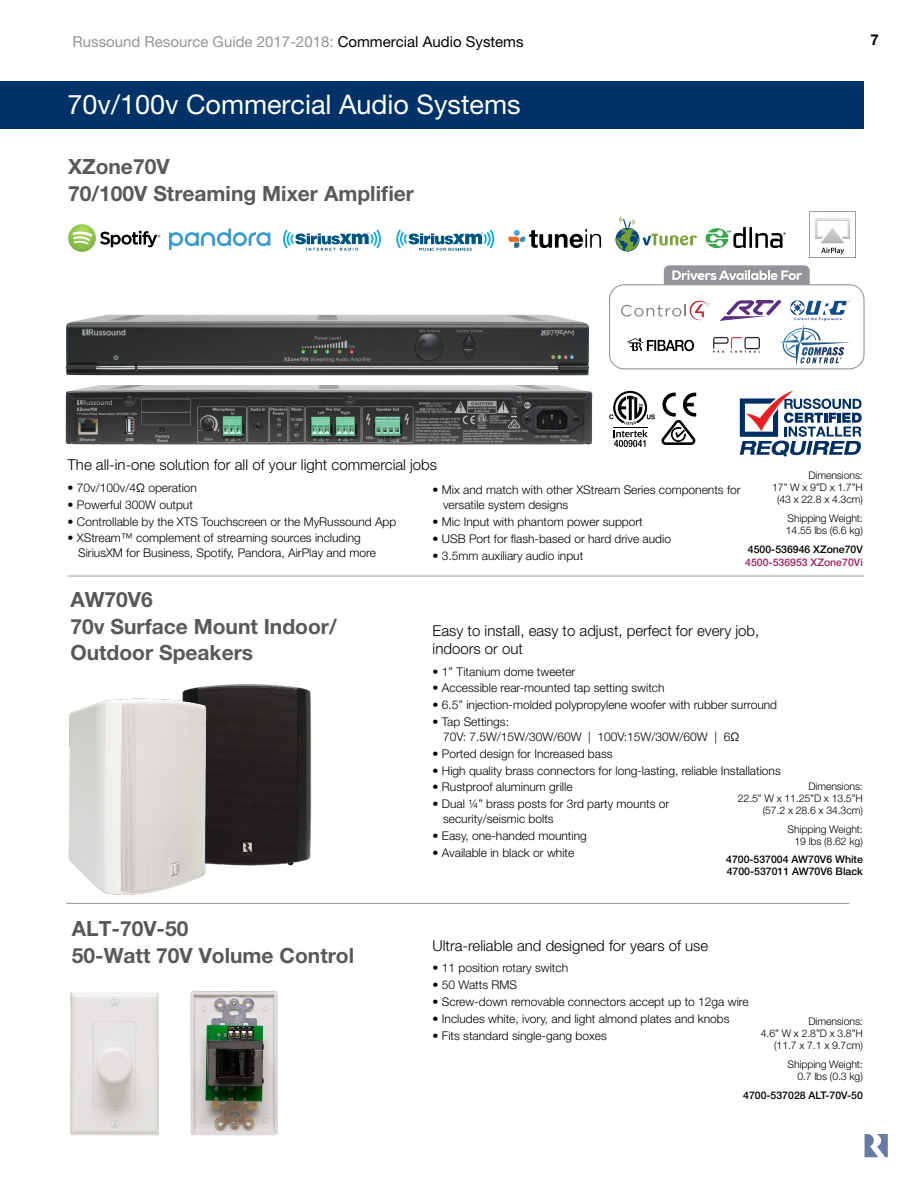
<style>
.page{position:relative;width:918px;height:1188px;background:#fff}
.page>*{position:absolute;margin:0;border:0;box-sizing:border-box;transform-origin:0 0}
.t1{font:27px "Helvetica Neue LT Pro";color:#fff}
.t2{font:700 21px/27.3px "Helvetica Neue LT Pro";color:#58595b}
.t3{font:300 15px/18px "Helvetica Neue LT Pro";color:#000}
.t4{font:15px "Helvetica Neue LT Pro";color:#939598}
.t5{font:700 15px "Helvetica Neue LT Pro";color:#000}
.t6{font:300 12px/14.7px "Helvetica Neue LT Pro";color:#000}
.t7{font:300 10.5px/12px "Helvetica Neue LT Pro";letter-spacing:-.01em;color:#000;text-align:right}
.t8{font:500 10.5px/12px "Helvetica Neue LT Pro";color:#000}
.t9{font:500 10.5px "Helvetica Neue LT Pro";color:#9f1f5d}
.s1{color:#000}
</style>
<div class="page">
<div style="left:0;top:82px;width:864px;height:47px;background:#003267"></div>
<svg style="left:865px;top:1134px;width:23px;height:23px"></svg>
<svg style="left:809px;top:211px;width:47px;height:47px"></svg>
<img style="left:813px;top:216px;width:39px;height:29px">
<svg style="left:68px;top:224px;width:28px;height:28px"></svg>
<svg style="left:72px;top:231px;width:20px;height:14px"></svg>
<svg style="left:100px;top:231px;width:60px;height:16px"></svg>
<svg style="left:283px;top:230px;width:98px;height:21px"></svg>
<svg style="left:615px;top:216px;width:82px;height:36px"></svg>
<svg style="left:508px;top:229px;width:93px;height:19px"></svg>
<svg style="left:396px;top:230px;width:98px;height:21px"></svg>
<svg style="left:706px;top:227px;width:80px;height:21px"></svg>
<svg style="left:169px;top:228px;width:101px;height:22px"></svg>
<img style="left:182px;top:684px;width:130px;height:182px">
<img style="left:68px;top:695px;width:151px;height:200px">
<img style="left:70px;top:992px;width:89px;height:144px">
<hr style="left:68px;top:576px;width:797px;height:1px;background:#939598">
<hr style="left:66px;top:903px;width:783px;height:1px;background:#939598">
<svg style="left:740px;top:391px;width:122px;height:65px"></svg>
<svg style="left:621px;top:301px;width:89px;height:19px"></svg>
<img style="left:626px;top:338px;width:69px;height:13px">
<img style="left:720px;top:301px;width:61px;height:19px">
<img style="left:790px;top:300px;width:60px;height:21px">
<svg style="left:664px;top:265px;width:146px;height:19px;background:#aaacae"></svg>
<div style="left:609px;top:284px;width:256px;height:85px;border:1px solid #939598;border-radius:15px"></div>
<img style="left:713px;top:336px;width:48px;height:17px">
<svg style="left:785px;top:328px;width:59px;height:35px"></svg>
<img style="left:65px;top:314px;width:525px;height:62px">
<img style="left:65px;top:386px;width:528px;height:59px">
<img style="left:190px;top:991px;width:88px;height:145px">
<svg style="left:609px;top:391px;width:88px;height:56px"></svg>
<p class="t4" style="left:73px;top:32px;width:452px">Russound Resource Guide 2017-2018: <span class="s1">Commercial Audio Systems</span></p>
<h1 class="t1" style="left:68px;top:88px;width:455px">70v/100v Commercial Audio Systems</h1>
<h2 class="t2" style="left:68px;top:152px;width:348px">XZone70V<br>70/100V Streaming Mixer Amplifier</h2>
<p class="t5" style="left:871px;top:31px;width:10px">7</p>
<p class="t3" style="left:68px;top:456px;width:371px">The all-in-one solution for all of your light commercial jobs</p>
<p class="t6" style="left:68px;top:480px;width:131px">• 70v/100v/4Ω operation</p>
<p class="t6" style="left:68px;top:497px;width:127px">• Powerful 300W output</p>
<p class="t6" style="left:68px;top:514px;width:330px">• Controllable by the XTS Touchscreen or the MyRussound App</p>
<p class="t6" style="left:78px;top:531px;width:299px;text-indent:-10px">• XStream™ complement of streaming sources including<br>SiriusXM for Business, Spotify, Pandora, AirPlay and more</p>
<p class="t7" style="left:772px;top:470px;width:92px">Dimensions:<br>17” W x 9”D x 1.7”H (43 x 22.8 x 4.3cm)</p>
<p class="t7" style="left:786px;top:512px;width:79px;text-align:left">Shipping Weight:<br>14.55 lbs (6.6 kg)</p>
<p class="t8" style="left:748px;top:543px;width:116px">4500-536946 XZone70V</p>
<p class="t9" style="left:745px;top:556px;width:119px">4500-536953 XZone70Vi</p>
<p class="t6" style="left:443px;top:482px;width:299px;text-indent:-10px">• Mix and match with other XStream Series components for versatile system designs</p>
<p class="t6" style="left:433px;top:514px;width:212px">• Mic Input with phantom power support</p>
<p class="t6" style="left:433px;top:531px;width:240px">• USB Port for flash-based or hard drive audio</p>
<p class="t6" style="left:433px;top:548px;width:152px">• 3.5mm auxiliary audio input</p>
<h2 class="t2" style="left:70px;top:585px;width:268px">AW70V6<br>70v Surface Mount Indoor/</h2>
<h2 class="t2" style="left:70px;top:638px;width:184px">Outdoor Speakers</h2>
<h2 class="t2" style="left:72px;top:914px;width:284px">ALT-70V-50<br>50-Watt 70V Volume Control</h2>
<p class="t3" style="left:433px;top:621px;width:328px">Easy to install, easy to adjust, perfect for every job, indoors or out</p>
<p class="t6" style="left:433px;top:664px;width:144px">• 1” Titanium dome tweeter</p>
<p class="t6" style="left:433px;top:681px;width:234px">• Accessible rear-mounted tap setting switch</p>
<p class="t6" style="left:433px;top:697px;width:346px">• 6.5” injection-molded polypropylene woofer with rubber surround</p>
<p class="t6" style="left:443px;top:714px;width:298px;text-indent:-10px">• Tap Settings:<br>70V: 7.5W/15W/30W/60W | 100V:15W/30W/60W | 6Ω</p>
<p class="t6" style="left:433px;top:746px;width:182px">• Ported design for Increased bass</p>
<p class="t6" style="left:433px;top:763px;width:350px">• High quality brass connectors for long-lasting, reliable Installations</p>
<p class="t6" style="left:433px;top:780px;width:142px">• Rustproof aluminum grille</p>
<p class="t6" style="left:443px;top:796px;width:228px;text-indent:-10px">• Dual ¼” brass posts for 3rd party mounts or security/seismic bolts</p>
<p class="t6" style="left:433px;top:828px;width:156px">• Easy, one-handed mounting</p>
<p class="t6" style="left:433px;top:845px;width:143px">• Available in black or white</p>
<p class="t7" style="left:738px;top:780px;width:126px">Dimensions:<br>22.5” W x 11.25”D x 13.5”H (57.2 x 28.6 x 34.3cm)</p>
<p class="t7" style="left:788px;top:823px;width:77px">Shipping Weight:<br>19 lbs (8.62 kg)</p>
<p class="t8" style="left:726px;top:854px;width:138px">4700-537004 AW70V6 White<br>4700-537011 AW70V6 Black</p>
<p class="t3" style="left:433px;top:936px;width:277px">Ultra-reliable and designed for years of use</p>
<p class="t6" style="left:433px;top:960px;width:137px">• 11 position rotary switch</p>
<p class="t6" style="left:433px;top:977px;width:86px">• 50 Watts RMS</p>
<p class="t6" style="left:433px;top:994px;width:318px">• Screw-down removable connectors accept up to 12ga wire</p>
<p class="t6" style="left:433px;top:1011px;width:298px">• Includes white, ivory, and light almond plates and knobs</p>
<p class="t6" style="left:433px;top:1028px;width:176px">• Fits standard single-gang boxes</p>
<p class="t7" style="left:761px;top:1015px;width:104px">Dimensions:<br>4.6” W x 2.8”D x 3.8”H (11.7 x 7.1 x 9.7cm)</p>
<p class="t7" style="left:788px;top:1058px;width:77px">Shipping Weight:<br>0.7 lbs (0.3 kg)</p>
<p class="t8" style="left:743px;top:1089px;width:121px">4700-537028 ALT-70V-50</p>
</div>
